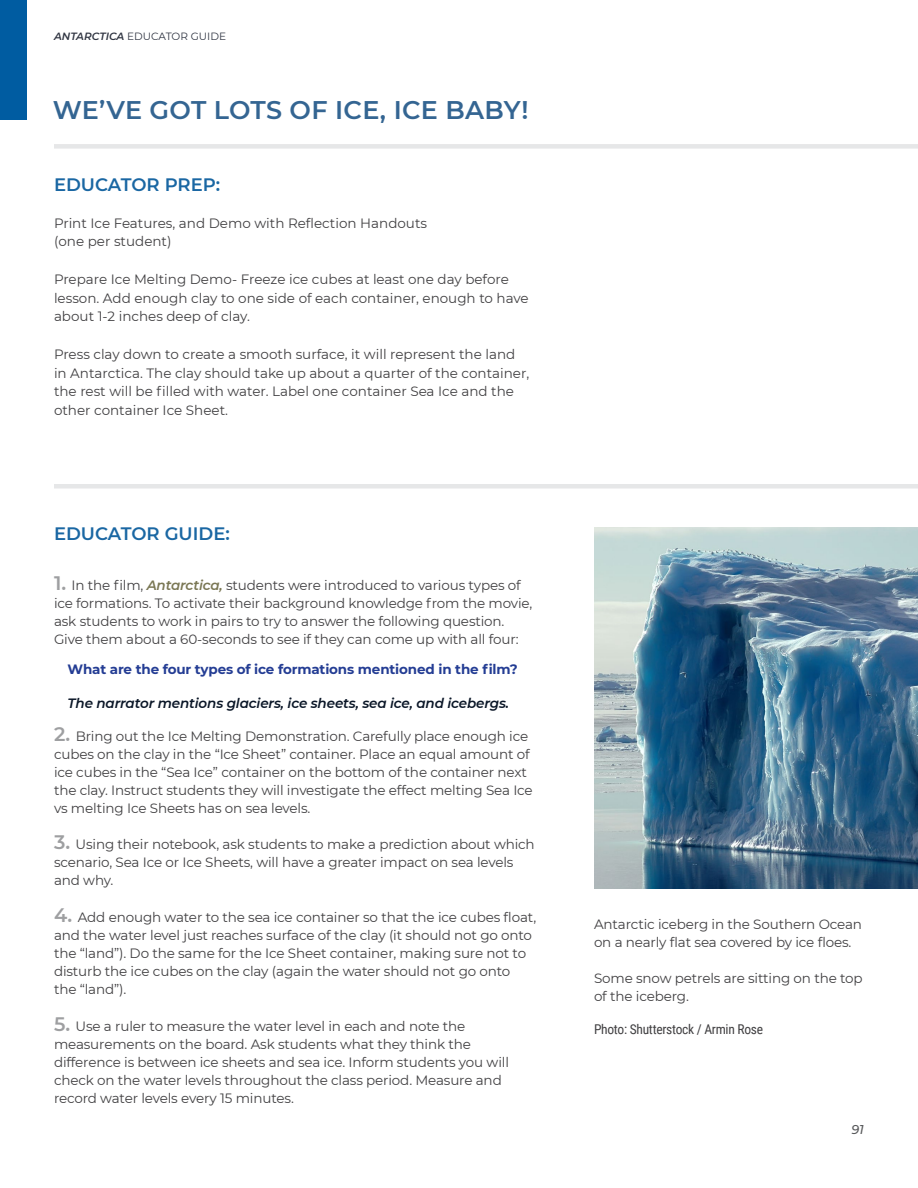
<style>
.page{position:relative;width:918px;height:1188px;background:#fff}
.page>*{position:absolute;margin:0;border:0;box-sizing:border-box;transform-origin:0 0}
.t1{font:600 25.5px "Montserrat";letter-spacing:.01em;color:#346592}
.BodyCopy{font:600 18px "Montserrat";color:#1a67a3}
.Paragraph_Style_2{font:13.5px/18px "Montserrat";letter-spacing:-.01em;color:#414042}
.BodyCopy-2{font:13.5px/18.8px "Montserrat";color:#414042}
.Questions{font:italic 600 13.5px "Montserrat";letter-spacing:-.01em;color:#0a1627}
.Questions-2{font:700 13.5px "Montserrat";letter-spacing:-.01em;color:#243d94}
.t2{font:13.5px "Roboto Condensed";letter-spacing:-.02em;color:#414042}
.t3{font:italic 500 12.75px "Montserrat";color:#58595b}
.t4{font:10.5px "Montserrat";color:#303542}
.s1{font-weight:600;font-style:italic}
.s2{font-weight:600;font-size:19.5px;color:#9e9fa1}
.s3{font-weight:600;font-style:italic;color:#7a7754}
</style>
<div class="page">
<div style="left:54px;top:144px;width:864px;height:5px;background:#e6e7e8"></div>
<div style="left:54px;top:484px;width:864px;height:5px;background:#e6e7e8"></div>
<div style="left:0;top:0;width:27px;height:119px;background:#005ca1"></div>
<img style="left:594px;top:527px;width:324px;height:362px">
<p class="t4" style="left:54px;top:29px;width:174px"><span class="s1">ANTARCTICA</span> EDUCATOR GUIDE</p>
<p class="t1" style="left:53px;top:92px;width:477px">WE’VE GOT LOTS OF ICE, ICE BABY!</p>
<p class="BodyCopy" style="left:54px;top:172px;width:168px">EDUCATOR PREP:</p>
<p class="BodyCopy-2" style="left:54px;top:213px;width:375px">Print Ice Features, and Demo with Reflection Handouts (one per student)</p>
<p class="BodyCopy-2" style="left:54px;top:269px;width:476px">Prepare Ice Melting Demo- Freeze ice cubes at least one day before lesson. Add enough clay to one side of each container, enough to have about 1-2 inches deep of clay.</p>
<p class="BodyCopy-2" style="left:54px;top:344px;width:477px">Press clay down to create a smooth surface, it will represent the land in Antarctica. The clay should take up about a quarter of the container, the rest will be filled with water. Label one container Sea Ice and the other container Ice Sheet.</p>
<p class="BodyCopy" style="left:54px;top:521px;width:177px">EDUCATOR GUIDE:</p>
<p class="BodyCopy-2" style="left:54px;top:576px;width:480px;line-height:18px"><span class="s2">1.</span> In the film, <span class="s3">Antarctica,</span> students were introduced to various types of ice formations. To activate their background knowledge from the movie, ask students to work in pairs to try to answer the following question.<br>Give them about a 60-seconds to see if they can come up with all four:</p>
<p class="Questions-2" style="left:68px;top:659px;width:452px">What are the four types of ice formations mentioned in the film?</p>
<p class="Questions" style="left:68px;top:694px;width:443px">The narrator mentions glaciers, ice sheets, sea ice, and icebergs.</p>
<p class="Paragraph_Style_2" style="left:54px;top:726px;width:480px"><span class="s2">2.</span> Bring out the Ice Melting Demonstration. Carefully place enough ice cubes on the clay in the “Ice Sheet” container. Place an equal amount of ice cubes in the “Sea Ice” container on the bottom of the container next the clay. Instruct students they will investigate the effect melting Sea Ice vs melting Ice Sheets has on sea levels.</p>
<p class="Paragraph_Style_2" style="left:54px;top:835px;width:482px"><span class="s2">3.</span> Using their notebook, ask students to make a prediction about which scenario, Sea Ice or Ice Sheets, will have a greater impact on sea levels and why.</p>
<p class="Paragraph_Style_2" style="left:54px;top:908px;width:484px"><span class="s2">4.</span> Add enough water to the sea ice container so that the ice cubes float, and the water level just reaches surface of the clay (it should not go onto the “land”). Do the same for the Ice Sheet container, making sure not to disturb the ice cubes on the clay (again the water should not go onto the “land”).</p>
<p class="Paragraph_Style_2" style="left:54px;top:1017px;width:456px"><span class="s2">5.</span> Use a ruler to measure the water level in each and note the measurements on the board. Ask students what they think the difference is between ice sheets and sea ice. Inform students you will check on the water levels throughout the class period. Measure and record water levels every 15 minutes.</p>
<p class="Paragraph_Style_2" style="left:594px;top:915px;width:270px">Antarctic iceberg in the Southern Ocean on a nearly flat sea covered by ice floes.</p>
<p class="Paragraph_Style_2" style="left:594px;top:969px;width:270px">Some snow petrels are sitting on the top of the iceberg.</p>
<p class="t2" style="left:594px;top:1020px;width:171px">Photo: Shutterstock / Armin Rose</p>
<p class="t3" style="left:851px;top:1121px;width:14px">91</p>
</div>
